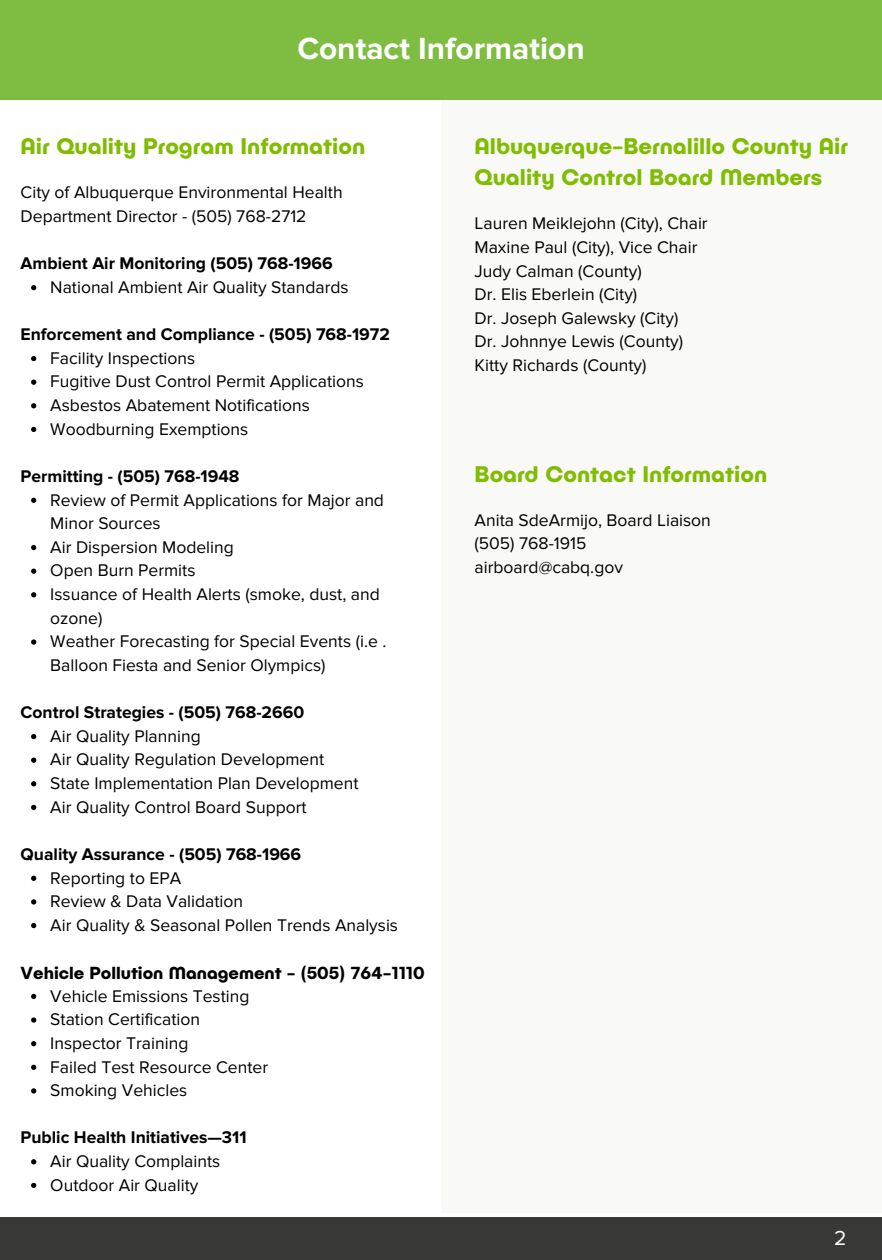
<style>
.page{position:relative;width:882px;height:1260px;background:#fff}
.page>*{position:absolute;margin:0;border:0;box-sizing:border-box;transform-origin:0 0}
.t1{font:700 31.68px "Proxima Nova";color:#fff}
.t2{font:700 22.57px/30.8px "Publica Play";color:#80bc00}
.t3{font:21px "Proxima Nova";color:#fff}
.t4{font:17.5px/23.6px "Proxima Nova";color:#000}
.t5{font:700 17.5px "Proxima Nova";color:#000}
.t6{font:700 17.5px "Publica Play";color:#000}
</style>
<div class="page">
<div style="left:441px;top:88px;width:441px;height:1124px;background:#f9f9f8"></div>
<div style="left:0;top:1217px;width:882px;height:43px;background:#393935"></div>
<div style="left:0;top:0;width:882px;height:99px;background:#7fbd42"></div>
<svg style="left:31px;top:285px;width:5px;height:5px"></svg>
<svg style="left:31px;top:356px;width:5px;height:5px"></svg>
<svg style="left:31px;top:380px;width:5px;height:5px"></svg>
<svg style="left:31px;top:403px;width:5px;height:5px"></svg>
<svg style="left:31px;top:427px;width:5px;height:5px"></svg>
<svg style="left:31px;top:498px;width:5px;height:5px"></svg>
<svg style="left:31px;top:545px;width:5px;height:5px"></svg>
<svg style="left:31px;top:569px;width:5px;height:5px"></svg>
<svg style="left:31px;top:592px;width:5px;height:5px"></svg>
<svg style="left:31px;top:639px;width:5px;height:6px"></svg>
<svg style="left:31px;top:734px;width:5px;height:5px"></svg>
<svg style="left:31px;top:758px;width:5px;height:5px"></svg>
<svg style="left:31px;top:781px;width:5px;height:5px"></svg>
<svg style="left:31px;top:805px;width:5px;height:5px"></svg>
<svg style="left:31px;top:876px;width:5px;height:5px"></svg>
<svg style="left:31px;top:899px;width:5px;height:6px"></svg>
<svg style="left:31px;top:923px;width:5px;height:5px"></svg>
<svg style="left:31px;top:994px;width:5px;height:5px"></svg>
<svg style="left:31px;top:1017px;width:5px;height:6px"></svg>
<svg style="left:31px;top:1041px;width:5px;height:5px"></svg>
<svg style="left:31px;top:1065px;width:5px;height:5px"></svg>
<svg style="left:31px;top:1088px;width:5px;height:6px"></svg>
<svg style="left:31px;top:1159px;width:5px;height:5px"></svg>
<svg style="left:31px;top:1183px;width:5px;height:5px"></svg>
<h1 class="t1" style="left:297px;top:30px;width:289px">Contact Information</h1>
<p class="t2" style="left:21px;top:130px;width:346px">Air Quality Program Information</p>
<p class="t4" style="left:21px;top:181px;width:324px">City of Albuquerque Environmental Health<br>Department Director - (505) 768-2712</p>
<p class="t5" style="left:21px;top:253px;width:314px">Ambient Air Monitoring (505) 768-1966</p>
<p class="t4" style="left:50px;top:276px;width:300px">National Ambient Air Quality Standards</p>
<p class="t5" style="left:21px;top:324px;width:371px">Enforcement and Compliance - (505) 768-1972</p>
<p class="t4" style="left:50px;top:347px;width:315px">Facility Inspections<br>Fugitive Dust Control Permit Applications<br>Asbestos Abatement Notifications<br>Woodburning Exemptions</p>
<p class="t5" style="left:21px;top:466px;width:220px">Permitting - (505) 768-1948</p>
<p class="t4" style="left:50px;top:488px;width:338px">Review of Permit Applications for Major and<br>Minor Sources<br>Air Dispersion Modeling<br>Open Burn Permits<br>Issuance of Health Alerts (smoke, dust, and ozone)<br>Weather Forecasting for Special Events (i.e .<br>Balloon Fiesta and Senior Olympics)</p>
<p class="t5" style="left:21px;top:702px;width:285px">Control Strategies - (505) 768-2660</p>
<p class="t4" style="left:50px;top:725px;width:310px">Air Quality Planning<br>Air Quality Regulation Development State Implementation Plan Development Air Quality Control Board Support</p>
<p class="t5" style="left:21px;top:844px;width:282px">Quality Assurance - (505) 768-1966</p>
<p class="t4" style="left:50px;top:866px;width:349px">Reporting to EPA<br>Review &amp; Data Validation<br>Air Quality &amp; Seasonal Pollen Trends Analysis</p>
<p class="t6" style="left:21px;top:962px;width:406px">Vehicle Pollution Management - (505) 764-1110</p>
<p class="t4" style="left:50px;top:984px;width:219px">Vehicle Emissions Testing<br>Station Certification<br>Inspector Training<br>Failed Test Resource Center<br>Smoking Vehicles</p>
<p class="t5" style="left:21px;top:1127px;width:228px">Public Health Initiatives—311</p>
<p class="t4" style="left:50px;top:1150px;width:172px">Air Quality Complaints<br>Outdoor Air Quality</p>
<p class="t2" style="left:475px;top:130px;width:375px">Albuquerque-Bernalillo County Air<br>Quality Control Board Members</p>
<p class="t4" style="left:475px;top:212px;width:235px">Lauren Meiklejohn (City), Chair<br>Maxine Paul (City), Vice Chair<br>Judy Calman (County)<br>Dr. Elis Eberlein (City)<br>Dr. Joseph Galewsky (City)<br>Dr. Johnnye Lewis (County)<br>Kitty Richards (County)</p>
<p class="t2" style="left:475px;top:457px;width:294px">Board Contact Information</p>
<p class="t4" style="left:475px;top:508px;width:238px">Anita SdeArmijo, Board Liaison (505) 768-1915 airboard@cabq.gov</p>
<p class="t3" style="left:834px;top:1226px;width:14px">2</p>
</div>
